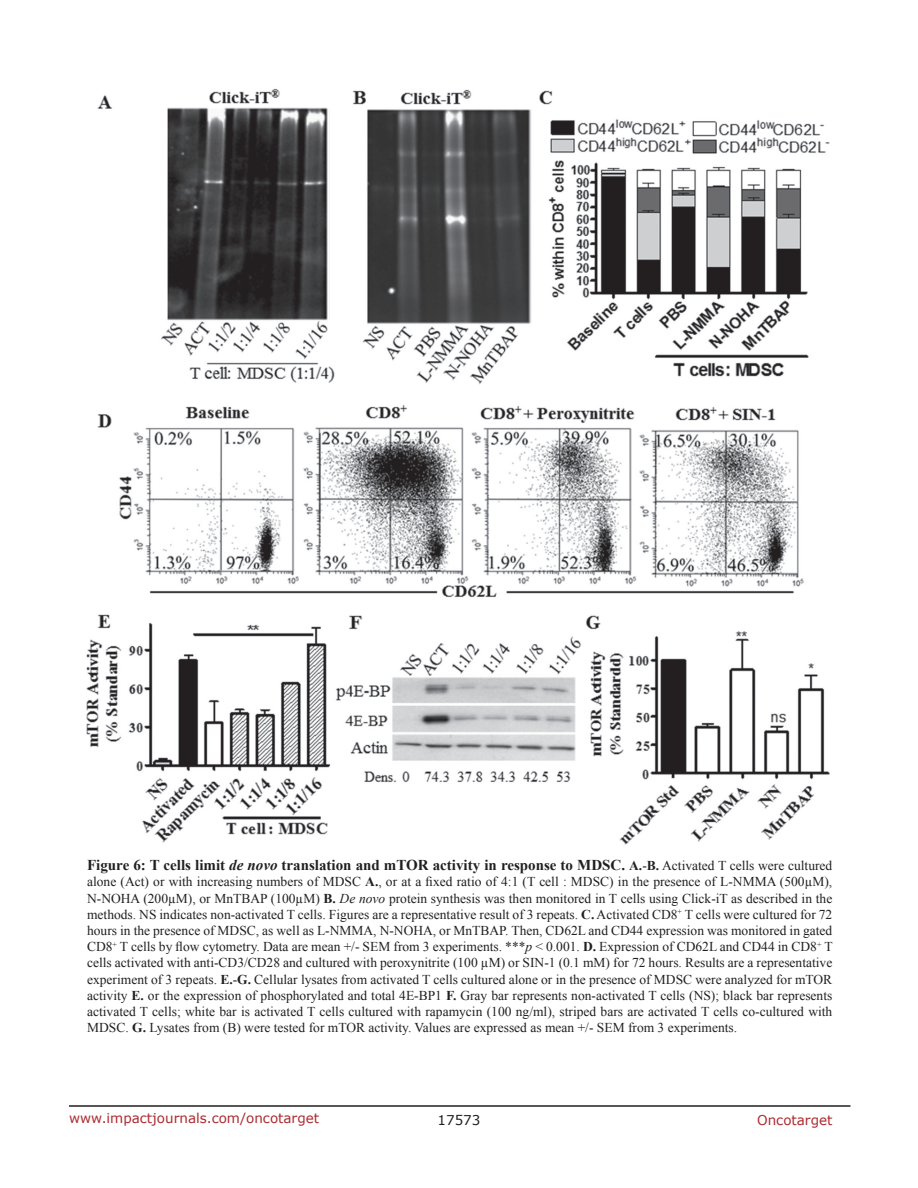
<style>
.page{position:relative;width:918px;height:1188px;background:#fff}
.page>*{position:absolute;margin:0;border:0;box-sizing:border-box;transform-origin:0 0}
.FigureText{font:700 15px "Times New Roman";color:#221f22}
.FigureText-2{font:13.5px/16.2px "Times New Roman";color:#221f22;text-align:justify}
.t1{font:13.5px "Verdana";color:#ac2b31}
.t2{font:13.5px "Verdana";color:#221f22}
.s1{font-style:italic}
.s2{font-size:13.5px}
.s3{font-weight:400;font-size:13.5px}
.s4{font-weight:700}
</style>
<div class="page">
<hr style="left:69px;top:1105px;width:781px;height:2px;background:#231f20">
<img style="left:86px;top:88px;width:744px;height:757px">
<p class="FigureText" style="left:87px;top:854px;width:747px">Figure 6: T cells limit <span class="s1">de novo</span> translation and mTOR activity in response to MDSC. <span class="s2">A.</span><span class="s3">-</span><span class="s2">B.</span> <span class="s3">Activated T cells were cultured</span></p>
<p class="FigureText-2" style="left:87px;top:873px;width:747px">alone (Act) or with increasing numbers of MDSC <span class="s4">A.</span>, or at a fixed ratio of 4:1 (T cell : MDSC) in the presence of L-NMMA (500µM), N-NOHA (200µM), or MnTBAP (100µM) <span class="s4">B.</span> <span class="s1">De novo</span> protein synthesis was then monitored in T cells using Click-iT as described in the methods. NS indicates non-activated T cells. Figures are a representative result of 3 repeats. <span class="s4">C.</span> Activated CD8<sup>+</sup> T cells were cultured for 72 hours in the presence of MDSC, as well as L-NMMA, N-NOHA, or MnTBAP. Then, CD62L and CD44 expression was monitored in gated CD8<sup>+</sup> T cells by flow cytometry. Data are mean +/- SEM from 3 experiments. ***<span class="s1">p</span> &lt; 0.001. <span class="s4">D.</span> Expression of CD62L and CD44 in CD8<sup>+</sup> T cells activated with anti-CD3/CD28 and cultured with peroxynitrite (100 µM) or SIN-1 (0.1 mM) for 72 hours. Results are a representative experiment of 3 repeats. <span class="s4">E.</span>-<span class="s4">G.</span> Cellular lysates from activated T cells cultured alone or in the presence of MDSC were analyzed for mTOR activity <span class="s4">E.</span> or the expression of phosphorylated and total 4E-BP1 <span class="s4">F.</span> Gray bar represents non-activated T cells (NS); black bar represents activated T cells; white bar is activated T cells cultured with rapamycin (100 ng/ml), striped bars are activated T cells co-cultured with MDSC. <span class="s4">G.</span> Lysates from (B) were tested for mTOR activity. Values are expressed as mean +/- SEM from 3 experiments.</p>
<p class="t1" style="left:69px;top:1109px;width:252px">www.impactjournals.com/oncotarget</p>
<p class="t2" style="left:438px;top:1111px;width:44px">17573</p>
<p class="t1" style="left:757px;top:1111px;width:77px">Oncotarget</p>
</div>
